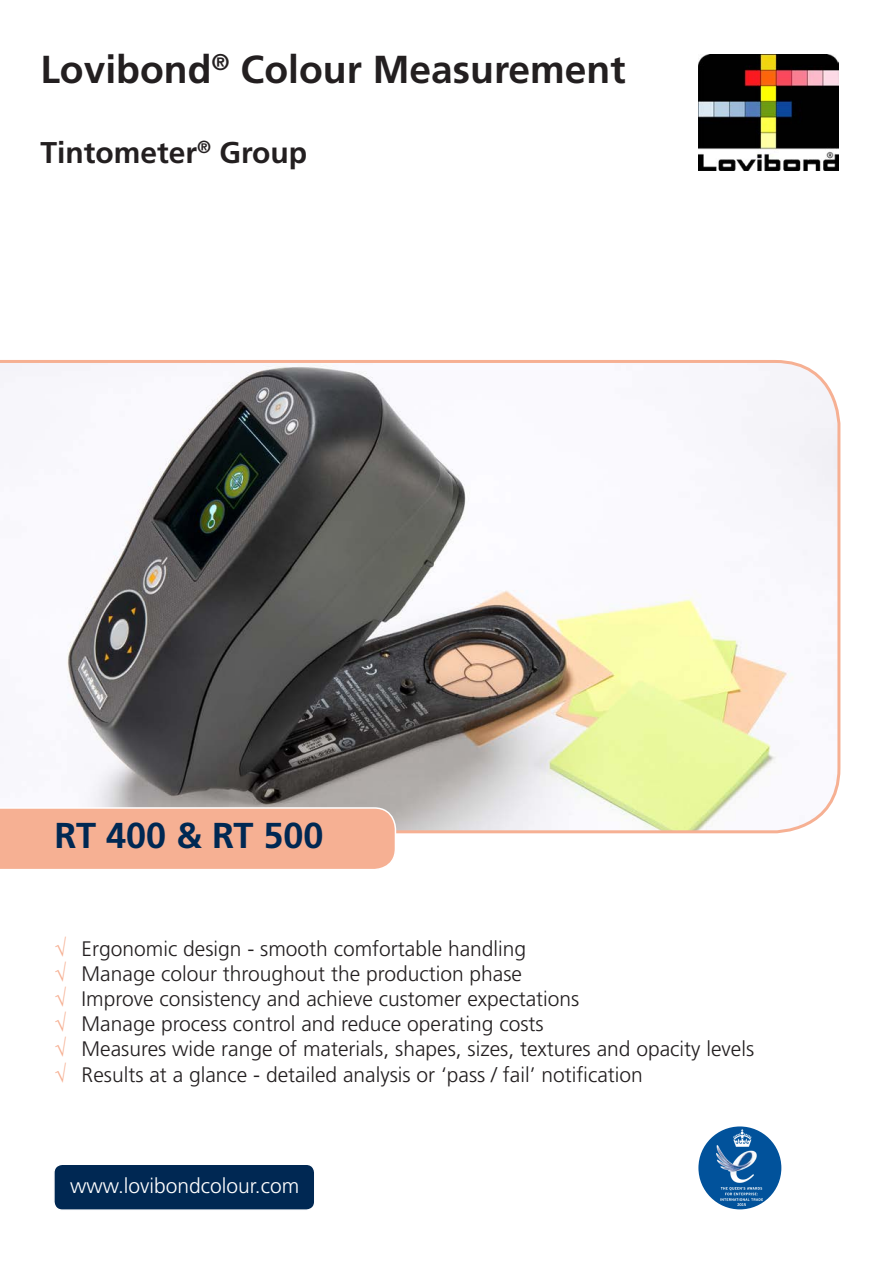
<style>
.page{position:relative;width:893px;height:1263px;background:#fff}
.page>*{position:absolute;margin:0;border:0;box-sizing:border-box;transform-origin:0 0}
.t1{font:700 39px "Frutiger LT";color:#231f20}
.t2{font:700 36px "Frutiger LT";color:#002853}
.t3{font:700 30px "Frutiger LT";color:#231f20}
.GreenBullets__black{font:300 21px "Frutiger LT";color:#231f20}
.t4{font:300 21px "Frutiger LT";color:#fff}
.s1{color:#f6b093}
</style>
<div class="page">
<img style="left:699px;top:54px;width:140px;height:116px">
<svg style="left:0;top:360px;width:840px;height:473px"></svg>
<div style="left:0;top:807px;width:396px;height:62px;background:#f6b093"></div>
<div style="left:54px;top:1164px;width:261px;height:46px;background:#002853;border-radius:9px"></div>
<div style="left:53px;top:1163px;width:262px;height:48px;border:2px solid #fff;border-radius:9px"></div>
<div style="left:698px;top:1126px;width:83px;height:83px;background:#01529b;border-radius:50%"></div>
<img style="left:716px;top:1129px;width:47px;height:76px">
<p class="t1" style="left:40px;top:47px;width:587px">Lovibond<sup>®</sup> Colour Measurement</p>
<p class="t3" style="left:40px;top:135px;width:268px">Tintometer<sup>®</sup> Group</p>
<p class="t2" style="left:55px;top:814px;width:270px">RT 400 &amp; RT 500</p>
<p class="GreenBullets__black" style="left:55px;top:936px;width:473px"><span class="s1">√</span> Ergonomic design - smooth comfortable handling</p>
<p class="GreenBullets__black" style="left:55px;top:962px;width:469px"><span class="s1">√</span> Manage colour throughout the production phase</p>
<p class="GreenBullets__black" style="left:55px;top:987px;width:526px"><span class="s1">√</span> Improve consistency and achieve customer expectations</p>
<p class="GreenBullets__black" style="left:55px;top:1012px;width:491px"><span class="s1">√</span> Manage process control and reduce operating costs</p>
<p class="GreenBullets__black" style="left:55px;top:1037px;width:701px"><span class="s1">√</span> Measures wide range of materials, shapes, sizes, textures and opacity levels</p>
<p class="GreenBullets__black" style="left:55px;top:1062px;width:590px"><span class="s1">√</span> Results at a glance - detailed analysis or ‘pass / fail’ notification</p>
<p class="t4" style="left:70px;top:1174px;width:231px">www.lovibondcolour.com</p>
</div>
